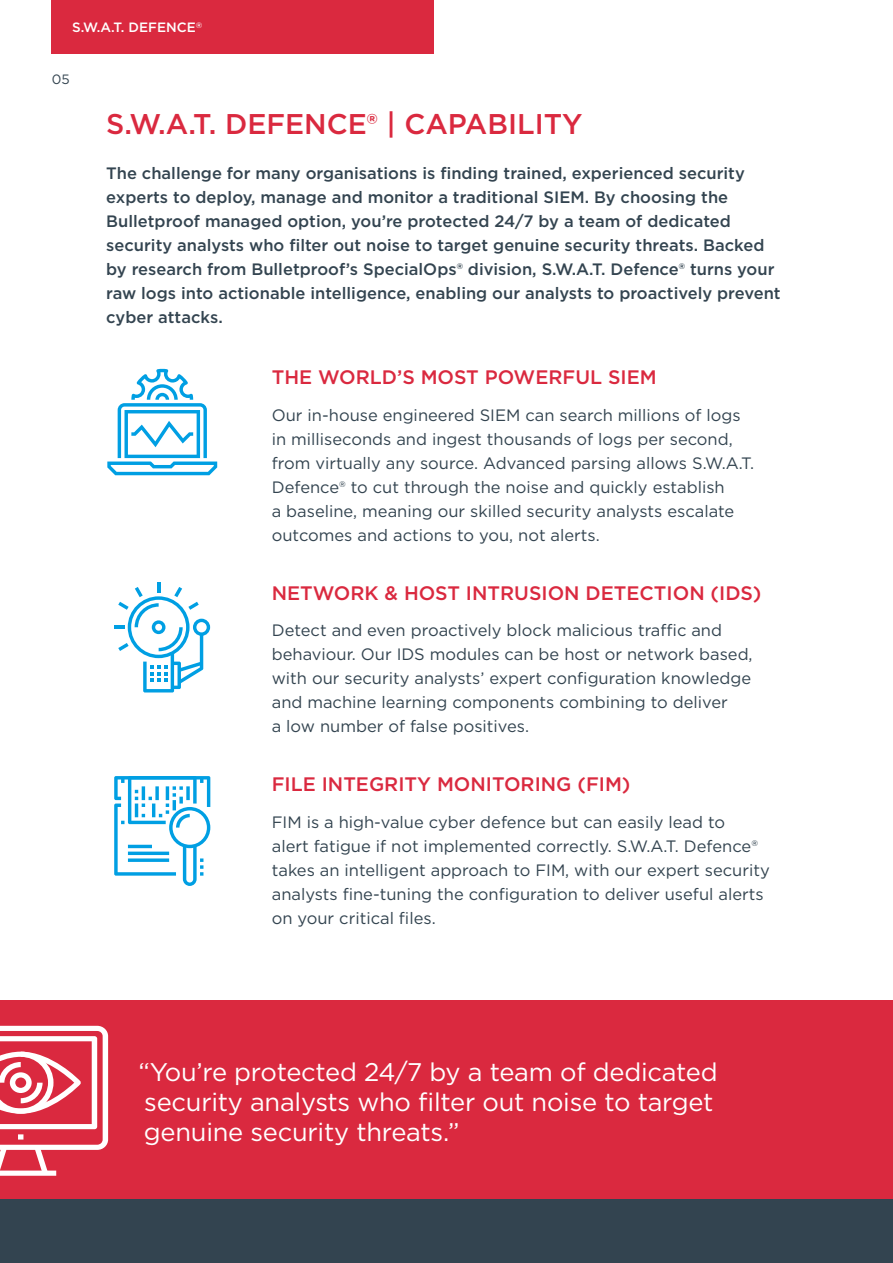
<style>
.page{position:relative;width:893px;height:1263px;background:#fff}
.page>*{position:absolute;margin:0;border:0;box-sizing:border-box;transform-origin:0 0}
.t1{font:500 28.5px "Gotham";color:#da293f}
.t2{font:25.5px/30px "Gotham";letter-spacing:-.01em;color:#fff}
.t3{font:500 19.5px "Gotham";color:#da293f}
.t4{font:16.5px/24px "Gotham";color:#334450}
.t5{font:500 16.5px/24px "Gotham";color:#334450}
.t6{font:500 13.5px "Gotham";color:#fff}
.t7{font:13.5px "Gotham";color:#334450}
</style>
<div class="page">
<div style="left:51px;top:0;width:383px;height:54px;background:#da293f"></div>
<div style="left:0;top:1000px;width:893px;height:201px;background:#da293f"></div>
<svg style="left:0;top:1026px;width:108px;height:150px"></svg>
<svg style="left:107px;top:369px;width:110px;height:106px"></svg>
<hr style="left:114px;top:625px;width:10px;height:4px;background:#009fe3">
<svg style="left:118px;top:583px;width:92px;height:109px"></svg>
<svg style="left:114px;top:776px;width:96px;height:110px"></svg>
<div style="left:0;top:1200px;width:893px;height:63px;background:#334450"></div>
<p class="t6" style="left:72px;top:18px;width:132px">S.W.A.T. DEFENCE<sup>®</sup></p>
<p class="t7" style="left:52px;top:70px;width:19px">05</p>
<h1 class="t1" style="left:106px;top:105px;width:478px">S.W.A.T. DEFENCE® | CAPABILITY</h1>
<p class="t5" style="left:106px;top:161px;width:676px">The challenge for many organisations is finding trained, experienced security experts to deploy, manage and monitor a traditional SIEM. By choosing the Bulletproof managed option, you’re protected 24/7 by a team of dedicated security analysts who filter out noise to target genuine security threats. Backed by research from Bulletproof’s SpecialOps® division, S.W.A.T. Defence® turns your raw logs into actionable intelligence, enabling our analysts to proactively prevent cyber attacks.</p>
<p class="t3" style="left:272px;top:365px;width:386px">THE WORLD’S MOST POWERFUL SIEM</p>
<p class="t4" style="left:272px;top:403px;width:484px">Our in-house engineered SIEM can search millions of logs in milliseconds and ingest thousands of logs per second, from virtually any source. Advanced parsing allows S.W.A.T.<br>Defence® to cut through the noise and quickly establish<br>a baseline, meaning our skilled security analysts escalate outcomes and actions to you, not alerts.</p>
<p class="t3" style="left:272px;top:580px;width:491px">NETWORK &amp; HOST INTRUSION DETECTION (IDS)</p>
<p class="t4" style="left:272px;top:618px;width:482px">Detect and even proactively block malicious traffic and behaviour. Our IDS modules can be host or network based, with our security analysts’ expert configuration knowledge and machine learning components combining to deliver<br>a low number of false positives.</p>
<p class="t3" style="left:272px;top:771px;width:360px">FILE INTEGRITY MONITORING (FIM)</p>
<p class="t4" style="left:272px;top:809px;width:500px">FIM is a high-value cyber defence but can easily lead to<br>alert fatigue if not implemented correctly. S.W.A.T. Defence® takes an intelligent approach to FIM, with our expert security analysts fine-tuning the configuration to deliver useful alerts on your critical files.</p>
<h2 class="t2" style="left:139px;top:1056px;width:581px">“You’re protected 24/7 by a team of dedicated security analysts who filter out noise to target genuine security threats.”</h2>
</div>
